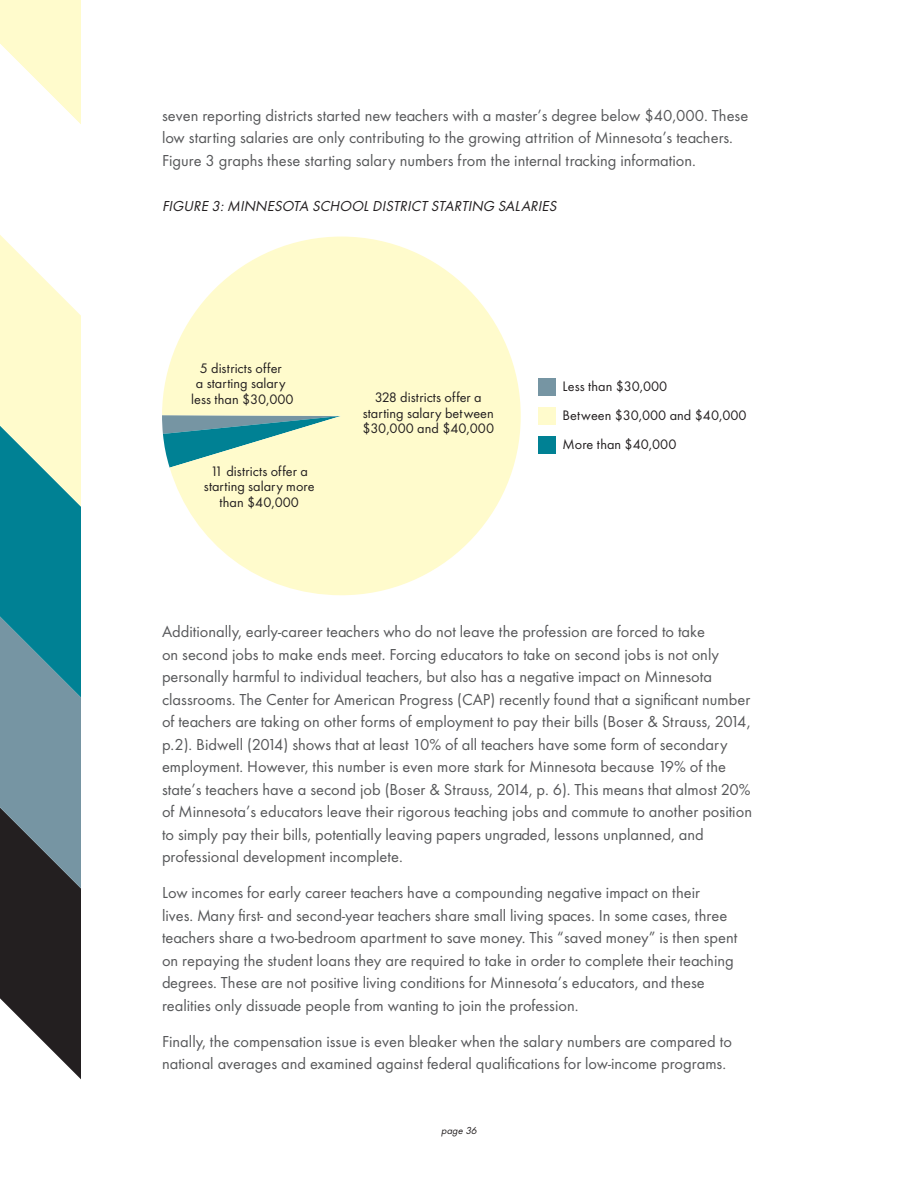
<style>
.page{position:relative;width:918px;height:1188px;background:#fff}
.page>*{position:absolute;margin:0;border:0;box-sizing:border-box;transform-origin:0 0}
.Body_Text{font:16.5px/22.5px "Futura Book DTC";color:#57585a}
._2nd_Subhead{font:15px "Futura Book Oblique DTC";color:#231f20}
.t1{font:14.25px/15.8px "Futura Book DTC";color:#231f20;text-align:center}
.t2{font:10.5px "Futura Book Oblique DTC";color:#231f20}
</style>
<div class="page">
<svg style="left:0;top:0;width:81px;height:1079px"></svg>
<svg style="left:162px;top:236px;width:359px;height:360px;fill:#fffbcc"></svg>
<div style="left:538px;top:378px;width:18px;height:18px;background:#7695a3"></div>
<div style="left:538px;top:407px;width:18px;height:18px;background:#fffbcc"></div>
<div style="left:538px;top:436px;width:18px;height:18px;background:#008194"></div>
<p class="Body_Text" style="left:162px;top:104px;width:588px">seven reporting districts started new teachers with a master’s degree below $40,000. These low starting salaries are only contributing to the growing attrition of Minnesota’s teachers.<br>Figure 3 graphs these starting salary numbers from the internal tracking information.</p>
<p class="_2nd_Subhead" style="left:162px;top:197px;width:396px">FIGURE 3: MINNESOTA SCHOOL DISTRICT STARTING SALARIES</p>
<p class="t1" style="left:191px;top:360px;width:104px">5 districts offer<br>a starting salary less than $30,000</p>
<p class="t1" style="left:204px;top:463px;width:112px">11 districts offer a starting salary more than $40,000</p>
<p class="t1" style="left:362px;top:389px;width:133px">328 districts offer a starting salary between $30,000 and $40,000</p>
<p class="t1" style="left:563px;top:372px;width:186px;line-height:29px;text-align:left">Less than $30,000<br>Between $30,000 and $40,000<br>More than $40,000</p>
<p class="Body_Text" style="left:162px;top:621px;width:592px">Additionally, early-career teachers who do not leave the profession are forced to take<br>on second jobs to make ends meet. Forcing educators to take on second jobs is not only personally harmful to individual teachers, but also has a negative impact on Minnesota classrooms. The Center for American Progress (CAP) recently found that a significant number of teachers are taking on other forms of employment to pay their bills (Boser &amp; Strauss, 2014, p.2). Bidwell (2014) shows that at least 10% of all teachers have some form of secondary employment. However, this number is even more stark for Minnesota because 19% of the state’s teachers have a second job (Boser &amp; Strauss, 2014, p. 6). This means that almost 20% of Minnesota’s educators leave their rigorous teaching jobs and commute to another position to simply pay their bills, potentially leaving papers ungraded, lessons unplanned, and professional development incomplete.</p>
<p class="Body_Text" style="left:162px;top:882px;width:577px">Low incomes for early career teachers have a compounding negative impact on their<br>lives. Many first- and second-year teachers share small living spaces. In some cases, three teachers share a two-bedroom apartment to save money. This “saved money” is then spent on repaying the student loans they are required to take in order to complete their teaching degrees. These are not positive living conditions for Minnesota’s educators, and these realities only dissuade people from wanting to join the profession.</p>
<p class="Body_Text" style="left:162px;top:1030px;width:571px">Finally, the compensation issue is even bleaker when the salary numbers are compared to national averages and examined against federal qualifications for low-income programs.</p>
<p class="t2" style="left:441px;top:1125px;width:37px">page 36</p>
</div>
